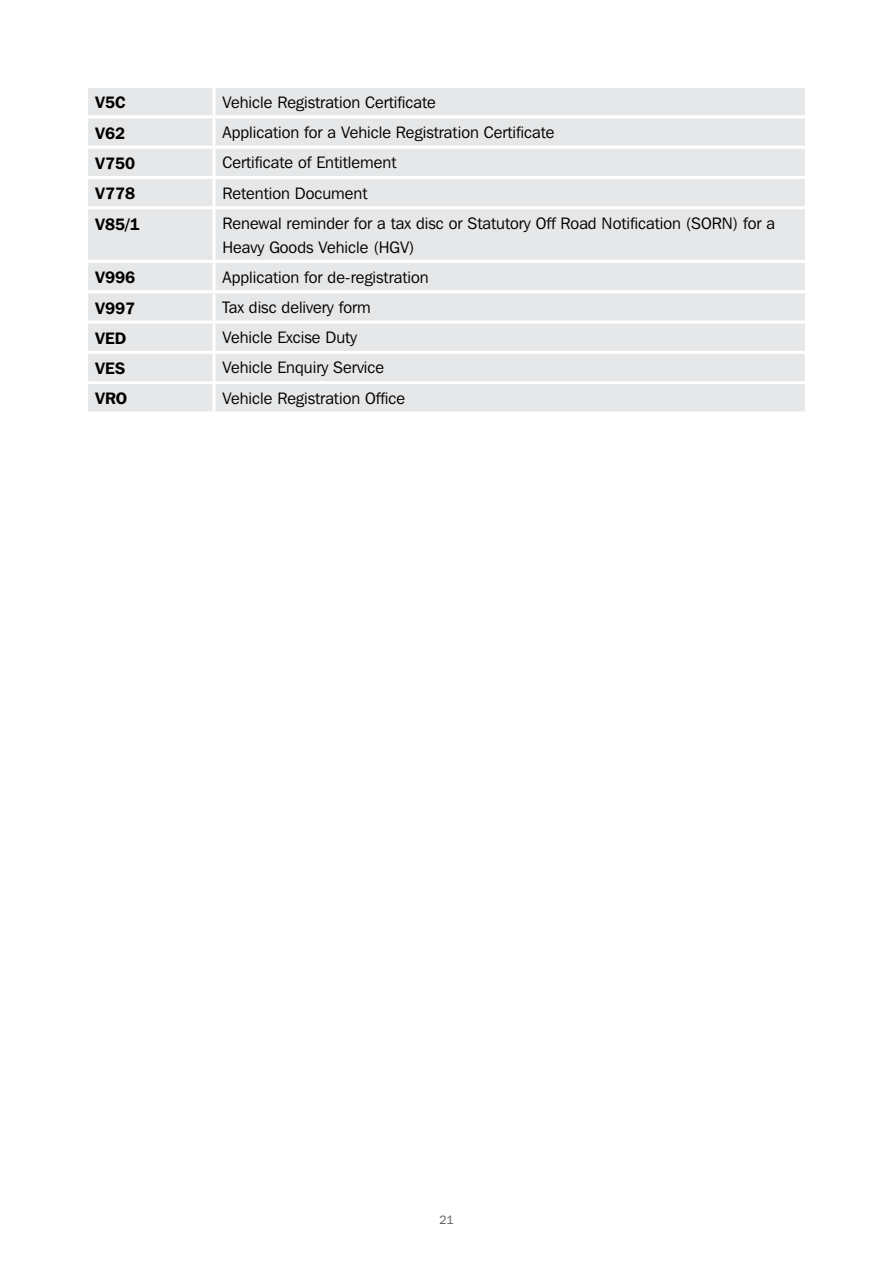
<style>
.page{position:relative;width:893px;height:1263px;background:#fff}
.page>*{position:absolute;margin:0;border:0;box-sizing:border-box;transform-origin:0 0}
.Body{font:16.5px/24px "Franklin Gothic IT Cby BT";color:#000}
.Body-2{font:600 16.5px "Franklin Gothic IT Cby BT";color:#000}
.t1{font:12px "Franklin Gothic IT Cby BT";color:#58595b}
</style>
<div class="page">
<div style="left:88px;top:88px;width:717px;height:323px;background:#e6e7e8"></div>
<hr style="left:213px;top:88px;width:3px;height:27px;background:#fff">
<hr style="left:85px;top:115px;width:129px;height:3px;background:#fff">
<hr style="left:214px;top:115px;width:594px;height:3px;background:#fff">
<hr style="left:213px;top:118px;width:3px;height:28px;background:#fff">
<hr style="left:85px;top:146px;width:129px;height:3px;background:#fff">
<hr style="left:214px;top:146px;width:594px;height:3px;background:#fff">
<hr style="left:213px;top:149px;width:3px;height:27px;background:#fff">
<hr style="left:85px;top:176px;width:129px;height:3px;background:#fff">
<hr style="left:214px;top:176px;width:594px;height:3px;background:#fff">
<hr style="left:213px;top:179px;width:3px;height:27px;background:#fff">
<hr style="left:85px;top:206px;width:129px;height:3px;background:#fff">
<hr style="left:214px;top:206px;width:594px;height:3px;background:#fff">
<hr style="left:213px;top:209px;width:3px;height:51px;background:#fff">
<hr style="left:85px;top:260px;width:129px;height:3px;background:#fff">
<hr style="left:214px;top:260px;width:594px;height:3px;background:#fff">
<hr style="left:213px;top:263px;width:3px;height:27px;background:#fff">
<hr style="left:85px;top:290px;width:129px;height:3px;background:#fff">
<hr style="left:214px;top:290px;width:594px;height:3px;background:#fff">
<hr style="left:213px;top:293px;width:3px;height:27px;background:#fff">
<hr style="left:85px;top:320px;width:129px;height:3px;background:#fff">
<hr style="left:214px;top:320px;width:594px;height:3px;background:#fff">
<hr style="left:213px;top:323px;width:3px;height:28px;background:#fff">
<hr style="left:85px;top:351px;width:129px;height:3px;background:#fff">
<hr style="left:214px;top:351px;width:594px;height:3px;background:#fff">
<hr style="left:213px;top:354px;width:3px;height:27px;background:#fff">
<hr style="left:85px;top:381px;width:129px;height:3px;background:#fff">
<hr style="left:214px;top:381px;width:594px;height:3px;background:#fff">
<hr style="left:213px;top:384px;width:3px;height:27px;background:#fff">
<p class="Body-2" style="left:95px;top:92px;width:32px">V5C</p>
<p class="Body" style="left:223px;top:90px;width:215px">Vehicle Registration Certificate</p>
<p class="Body-2" style="left:95px;top:122px;width:32px">V62</p>
<p class="Body" style="left:223px;top:120px;width:333px">Application for a Vehicle Registration Certificate</p>
<p class="Body-2" style="left:95px;top:153px;width:42px">V750</p>
<p class="Body" style="left:223px;top:150px;width:175px">Certificate of Entitlement</p>
<p class="Body-2" style="left:95px;top:183px;width:42px">V778</p>
<p class="Body" style="left:223px;top:181px;width:146px">Retention Document</p>
<p class="Body-2" style="left:95px;top:213px;width:46px">V85/1</p>
<p class="Body" style="left:223px;top:211px;width:554px">Renewal reminder for a tax disc or Statutory Off Road Notification (SORN) for a<br>Heavy Goods Vehicle (HGV)</p>
<p class="Body-2" style="left:95px;top:267px;width:42px">V996</p>
<p class="Body" style="left:223px;top:264px;width:208px">Application for de-registration</p>
<p class="Body-2" style="left:95px;top:297px;width:42px">V997</p>
<p class="Body" style="left:223px;top:295px;width:150px">Tax disc delivery form</p>
<p class="Body-2" style="left:95px;top:328px;width:33px">VED</p>
<p class="Body" style="left:223px;top:325px;width:136px">Vehicle Excise Duty</p>
<p class="Body-2" style="left:95px;top:358px;width:32px">VES</p>
<p class="Body" style="left:223px;top:355px;width:163px">Vehicle Enquiry Service</p>
<p class="Body-2" style="left:95px;top:388px;width:34px">VRO</p>
<p class="Body" style="left:223px;top:386px;width:184px">Vehicle Registration Office</p>
<p class="t1" style="left:439px;top:1212px;width:16px">21</p>
</div>
